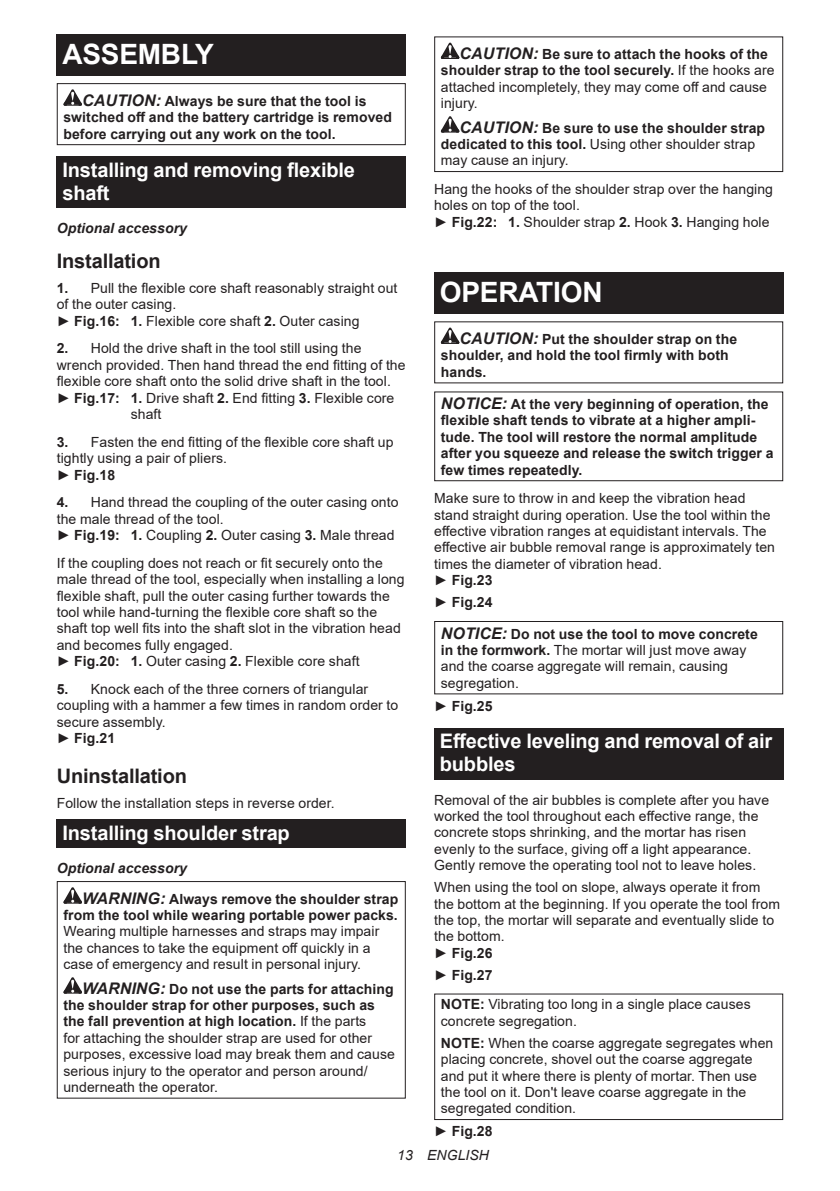
<style>
.page{position:relative;width:840px;height:1191px;background:#fff}
.page>*{position:absolute;margin:0;border:0;box-sizing:border-box;transform-origin:0 0}
.t1{font:700 28px "Arial";letter-spacing:-.01em;color:#fff}
.t2{font:700 20px/23.4px "Arial";letter-spacing:-.01em;color:#fff}
.t3{font:700 20px "Arial";letter-spacing:-.01em;color:#231f20}
.t4{font:14px/16.4px "Arial";letter-spacing:.005em;color:#231f20}
.t5{font:700 14px/16.4px "Arial";letter-spacing:.005em;color:#231f20}
.t6{font:italic 700 14px "Arial";letter-spacing:.005em;color:#231f20}
.t7{font:italic 14px "Arial";letter-spacing:.005em;color:#231f20}
.s1{font-style:italic;font-size:16px}
.s2{font-weight:700}
.s3{font-style:italic}
.s4{font-weight:700;font-style:italic;font-size:16px}
.s5{font-weight:400}
</style>
<div class="page">
<div style="left:57px;top:34px;width:348px;height:41px;background:#231f20"></div>
<svg style="left:63px;top:89px;width:19px;height:17px"></svg>
<div style="left:57px;top:83px;width:348px;height:62px;border:1px solid #231f20"></div>
<div style="left:57px;top:156px;width:348px;height:52px;background:#231f20"></div>
<div style="left:57px;top:819px;width:348px;height:29px;background:#231f20"></div>
<svg style="left:63px;top:887px;width:19px;height:16px"></svg>
<svg style="left:63px;top:977px;width:19px;height:16px"></svg>
<div style="left:57px;top:881px;width:348px;height:217px;border:1px solid #231f20"></div>
<svg style="left:440px;top:43px;width:19px;height:16px"></svg>
<svg style="left:440px;top:116px;width:19px;height:17px"></svg>
<div style="left:434px;top:36px;width:348px;height:136px;border:1px solid #231f20"></div>
<div style="left:434px;top:272px;width:348px;height:41px;background:#231f20"></div>
<svg style="left:440px;top:327px;width:19px;height:17px"></svg>
<div style="left:434px;top:391px;width:348px;height:90px;border:1px solid #231f20"></div>
<div style="left:434px;top:621px;width:348px;height:73px;border:1px solid #231f20"></div>
<div style="left:434px;top:728px;width:348px;height:51px;background:#231f20"></div>
<div style="left:434px;top:993px;width:348px;height:127px;border:1px solid #231f20"></div>
<h1 class="t1" style="left:62px;top:34px;width:153px">ASSEMBLY</h1>
<p class="t5" style="left:63px;top:93px;width:330px;text-indent:19px"><span class="s1">CAUTION:</span> Always be sure that the tool is switched off and the battery cartridge is removed before carrying out any work on the tool.</p>
<h2 class="t2" style="left:62px;top:158px;width:294px">Installing and removing flexible shaft</h2>
<p class="t6" style="left:57px;top:219px;width:132px">Optional accessory</p>
<h2 class="t3" style="left:57px;top:247px;width:105px">Installation</h2>
<p class="t4" style="left:57px;top:280px;width:342px"><span class="s2">1.</span> Pull the flexible core shaft reasonably straight out of the outer casing.<br>► <span class="s2">Fig.16: 1.</span> Flexible core shaft <span class="s2">2.</span> Outer casing</p>
<p class="t4" style="left:57px;top:340px;width:306px"><span class="s2">2.</span> Hold the drive shaft in the tool still using the</p>
<p class="t4" style="left:57px;top:357px;width:350px">wrench provided. Then hand thread the end fitting of the</p>
<p class="t4" style="left:57px;top:373px;width:335px">flexible core shaft onto the solid drive shaft in the tool.</p>
<p class="t4" style="left:57px;top:389px;width:339px">► <span class="s2">Fig.17: 1.</span> Drive shaft <span class="s2">2.</span> End fitting <span class="s2">3.</span> Flexible core</p>
<p class="t4" style="left:131px;top:406px;width:32px">shaft</p>
<p class="t4" style="left:57px;top:433px;width:338px"><span class="s2">3.</span> Fasten the end fitting of the flexible core shaft up tightly using a pair of pliers.<br>► <span class="s2">Fig.18</span></p>
<p class="t4" style="left:57px;top:494px;width:343px"><span class="s2">4.</span> Hand thread the coupling of the outer casing onto the male thread of the tool.<br>► <span class="s2">Fig.19: 1.</span> Coupling <span class="s2">2.</span> Outer casing <span class="s2">3.</span> Male thread</p>
<p class="t4" style="left:57px;top:554px;width:349px">If the coupling does not reach or fit securely onto the male thread of the tool, especially when installing a long flexible shaft, pull the outer casing further towards the tool while hand-turning the flexible core shaft so the shaft top well fits into the shaft slot in the vibration head and becomes fully engaged.<br>► <span class="s2">Fig.20: 1.</span> Outer casing <span class="s2">2.</span> Flexible core shaft</p>
<p class="t4" style="left:57px;top:680px;width:343px"><span class="s2">5.</span> Knock each of the three corners of triangular coupling with a hammer a few times in random order to secure assembly.<br>► <span class="s2">Fig.21</span></p>
<h2 class="t3" style="left:57px;top:762px;width:132px">Uninstallation</h2>
<p class="t4" style="left:57px;top:795px;width:279px">Follow the installation steps in reverse order.</p>
<h2 class="t2" style="left:62px;top:821px;width:229px">Installing shoulder strap</h2>
<p class="t5" style="left:82px;top:853px;width:317px;line-height:30.6px;text-indent:-25px"><span class="s3">Optional accessory<br></span><span class="s1">WARNING:</span> Always remove the shoulder strap</p>
<p class="t5" style="left:63px;top:907px;width:336px">from the tool while wearing portable power packs.</p>
<p class="t4" style="left:63px;top:923px;width:317px">Wearing multiple harnesses and straps may impair the chances to take the equipment off quickly in a case of emergency and result in personal injury.</p>
<p class="t4" style="left:63px;top:980px;width:333px;text-indent:19px"><span class="s4">WARNING:</span> <span class="s2">Do not use the parts for attaching the shoulder strap for other purposes, such as the fall prevention at high location.</span> If the parts<br>for attaching the shoulder strap are used for other purposes, excessive load may break them and cause serious injury to the operator and person around/ underneath the operator.</p>
<p class="t4" style="left:440px;top:46px;width:335px;text-indent:19px"><span class="s4">CAUTION:</span> <span class="s2">Be sure to attach the hooks of the shoulder strap to the tool securely.</span> If the hooks are attached incompletely, they may come off and cause injury.</p>
<p class="t5" style="left:440px;top:120px;width:325px;text-indent:19px"><span class="s1">CAUTION:</span> Be sure to use the shoulder strap dedicated to this tool. <span class="s5">Using other shoulder strap may cause an injury.</span></p>
<p class="t4" style="left:434px;top:181px;width:340px">Hang the hooks of the shoulder strap over the hanging holes on top of the tool.<br>► <span class="s2">Fig.22: 1.</span> Shoulder strap <span class="s2">2.</span> Hook <span class="s2">3.</span> Hanging hole</p>
<h1 class="t1" style="left:439px;top:272px;width:164px">OPERATION</h1>
<p class="t5" style="left:440px;top:331px;width:297px;text-indent:19px"><span class="s1">CAUTION:</span> Put the shoulder strap on the shoulder, and hold the tool firmly with both hands.</p>
<p class="t5" style="left:440px;top:396px;width:334px"><span class="s1">NOTICE:</span> At the very beginning of operation, the flexible shaft tends to vibrate at a higher ampli&shy;tude. The tool will restore the normal amplitude after you squeeze and release the switch trigger a few times repeatedly.</p>
<p class="t4" style="left:434px;top:490px;width:342px">Make sure to throw in and keep the vibration head stand straight during operation. Use the tool within the effective vibration ranges at equidistant intervals. The effective air bubble removal range is approximately ten times the diameter of vibration head.<br>► <span class="s2">Fig.23</span></p>
<p class="t5" style="left:434px;top:594px;width:60px"><span class="s5">►</span> Fig.24</p>
<p class="t4" style="left:440px;top:625px;width:318px"><span class="s4">NOTICE:</span> <span class="s2">Do not use the tool to move concrete in the formwork.</span> The mortar will just move away and the coarse aggregate will remain, causing segregation.</p>
<p class="t5" style="left:434px;top:698px;width:60px"><span class="s5">►</span> Fig.25</p>
<h2 class="t2" style="left:439px;top:729px;width:334px">Effective leveling and removal of air bubbles</h2>
<p class="t4" style="left:434px;top:791px;width:336px">Removal of the air bubbles is complete after you have worked the tool throughout each effective range, the concrete stops shrinking, and the mortar has risen evenly to the surface, giving off a light appearance.<br>Gently remove the operating tool not to leave holes.</p>
<p class="t4" style="left:434px;top:879px;width:347px">When using the tool on slope, always operate it from the bottom at the beginning. If you operate the tool from the top, the mortar will separate and eventually slide to the bottom.<br>► <span class="s2">Fig.26</span></p>
<p class="t4" style="left:440px;top:960px;width:311px;line-height:29.6px;text-indent:-7px">► <span class="s2">Fig.27<br>NOTE:</span> Vibrating too long in a single place causes</p>
<p class="t4" style="left:440px;top:1009px;width:334px;line-height:22px">concrete segregation.<br><span class="s2">NOTE:</span> When the coarse aggregate segregates when</p>
<p class="t4" style="left:440px;top:1051px;width:317px">placing concrete, shovel out the coarse aggregate and put it where there is plenty of mortar. Then use the tool on it. Don't leave coarse aggregate in the segregated condition.</p>
<p class="t5" style="left:434px;top:1123px;width:60px"><span class="s5">►</span> Fig.28</p>
<p class="t7" style="left:397px;top:1146px;width:93px">13 ENGLISH</p>
</div>
